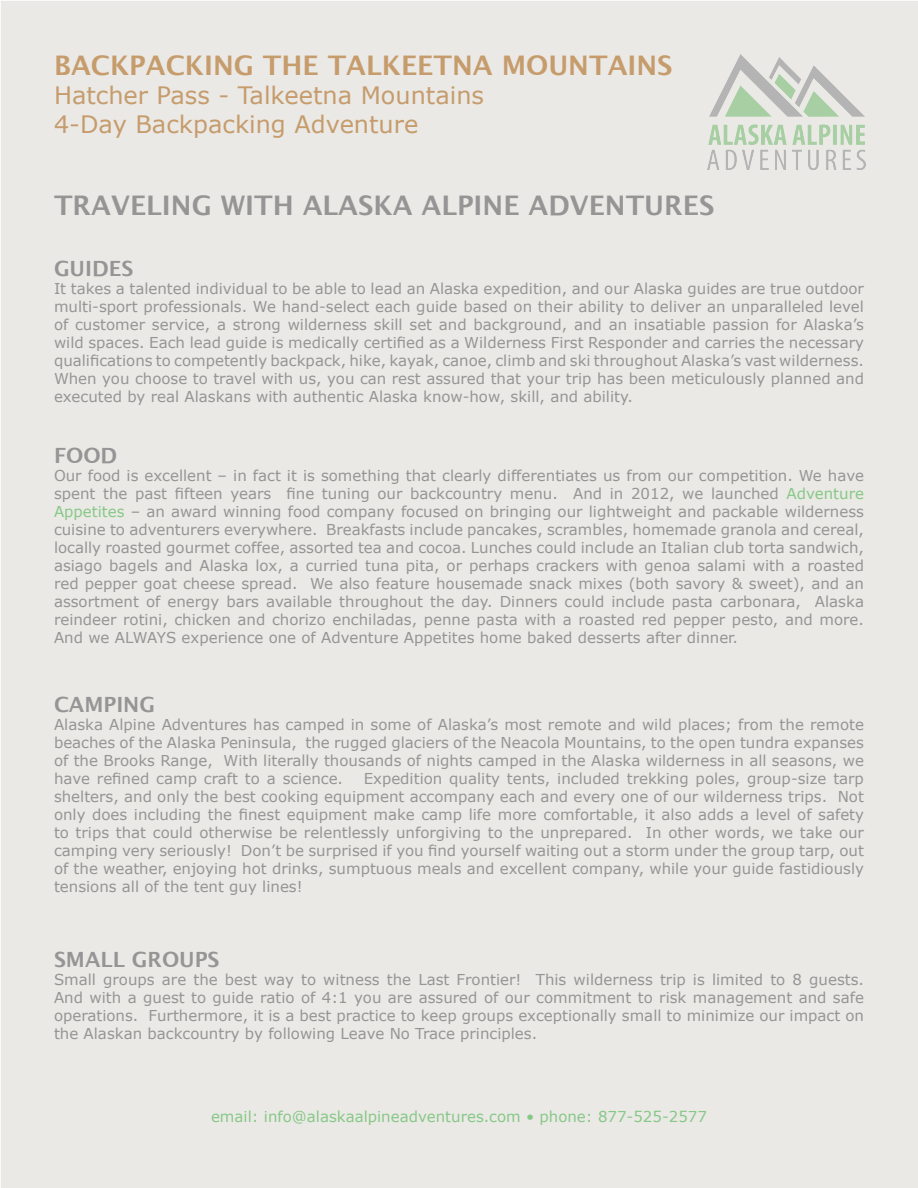
<style>
.page{position:relative;width:918px;height:1188px;background:#fff}
.page>*{position:absolute;margin:0;border:0;box-sizing:border-box;transform-origin:0 0}
.t1{font:700 27px "Lucida Grande";color:#959595}
.t2{font:700 27px "Lucida Grande";color:#c69c6d}
.t3{font:24px/28.8px "Verdana";color:#c69c6d}
.t4{font:700 21px "Lucida Grande";color:#959595}
.t5{font:15px/18px "Verdana";color:#959595;text-align:justify}
.t6{font:15px "Verdana";color:#87c888}
.s1{color:#87c888}
</style>
<div class="page">
<div style="left:1px;top:1px;width:917px;height:1187px;background:#eae9e5"></div>
<img style="left:707px;top:54px;width:158px;height:116px">
<h1 class="t2" style="left:54px;top:44px;width:620px">BACKPACKING THE TALKEETNA MOUNTAINS</h1>
<h2 class="t3" style="left:54px;top:81px;width:432px">Hatcher Pass - Talkeetna Mountains<br>4-Day Backpacking Adventure</h2>
<h1 class="t1" style="left:54px;top:183px;width:662px">TRAVELING WITH ALASKA ALPINE ADVENTURES</h1>
<h3 class="t4" style="left:54px;top:251px;width:81px">GUIDES</h3>
<p class="t5" style="left:54px;top:280px;width:812px">It takes a talented individual to be able to lead an Alaska expedition, and our Alaska guides are true outdoor multi-sport professionals. We hand-select each guide based on their ability to deliver an unparalleled level of customer service, a strong wilderness skill set and background, and an insatiable passion for Alaska’s wild spaces. Each lead guide is medically certified as a Wilderness First Responder and carries the necessary qualifications to competently backpack, hike, kayak, canoe, climb and ski throughout Alaska’s vast wilderness.<br>When you choose to travel with us, you can rest assured that your trip has been meticulously planned and executed by real Alaskans with authentic Alaska know-how, skill, and ability.</p>
<h3 class="t4" style="left:54px;top:439px;width:65px">FOOD</h3>
<p class="t5" style="left:54px;top:467px;width:812px">Our food is excellent – in fact it is something that clearly differentiates us from our competition. We have spent the past fifteen years fine tuning our backcountry menu. And in 2012, we launched <span class="s1">Adventure Appetites</span> – an award winning food company focused on bringing our lightweight and packable wilderness cuisine to adventurers everywhere. Breakfasts include pancakes, scrambles, homemade granola and cereal, locally roasted gourmet coffee, assorted tea and cocoa. Lunches could include an Italian club torta sandwich, asiago bagels and Alaska lox, a curried tuna pita, or perhaps crackers with genoa salami with a roasted red pepper goat cheese spread. We also feature housemade snack mixes (both savory &amp; sweet), and an assortment of energy bars available throughout the day. Dinners could include pasta carbonara, Alaska reindeer rotini, chicken and chorizo enchiladas, penne pasta with a roasted red pepper pesto, and more.<br>And we ALWAYS experience one of Adventure Appetites home baked desserts after dinner.</p>
<h3 class="t4" style="left:54px;top:687px;width:103px">CAMPING</h3>
<p class="t5" style="left:54px;top:715px;width:812px">Alaska Alpine Adventures has camped in some of Alaska’s most remote and wild places; from the remote beaches of the Alaska Peninsula, the rugged glaciers of the Neacola Mountains, to the open tundra expanses of the Brooks Range, With literally thousands of nights camped in the Alaska wilderness in all seasons, we have refined camp craft to a science.</p>
<p class="t5" style="left:54px;top:769px;width:812px;text-indent:310px">Expedition quality tents, included trekking poles, group-size tarp shelters, and only the best cooking equipment accompany each and every one of our wilderness trips. Not only does including the finest equipment make camp life more comfortable, it also adds a level of safety to trips that could otherwise be relentlessly unforgiving to the unprepared. In other words, we take our camping very seriously! Don’t be surprised if you find yourself waiting out a storm under the group tarp, out of the weather, enjoying hot drinks, sumptuous meals and excellent company, while your guide fastidiously tensions all of the tent guy lines!</p>
<h3 class="t4" style="left:54px;top:943px;width:167px">SMALL GROUPS</h3>
<p class="t5" style="left:54px;top:971px;width:812px">Small groups are the best way to witness the Last Frontier! This wilderness trip is limited to 8 guests.<br>And with a guest to guide ratio of 4:1 you are assured of our commitment to risk management and safe operations. Furthermore, it is a best practice to keep groups exceptionally small to minimize our impact on the Alaskan backcountry by following Leave No Trace principles.</p>
<p class="t6" style="left:211px;top:1107px;width:497px">email: info@alaskaalpineadventures.com • phone: 877-525-2577</p>
</div>
